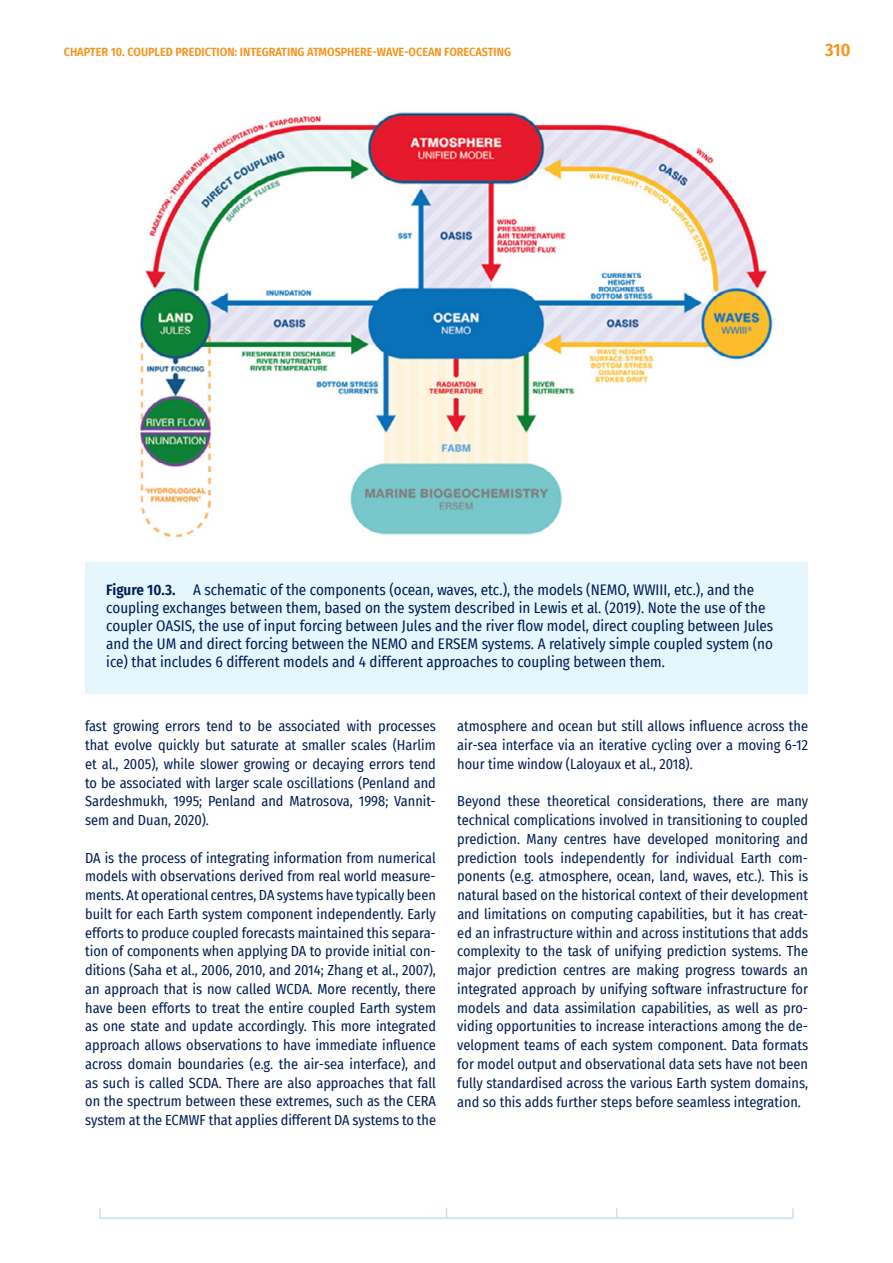
<style>
.page{position:relative;width:893px;height:1263px;background:#fff}
.page>*{position:absolute;margin:0;border:0;box-sizing:border-box;transform-origin:0 0}
.t1{font:600 18px "Fira Sans Condensed";color:#f7941d}
.t2{font:15px/18px "Fira Sans Condensed";color:#001c54}
.t3{font:14.25px/18.8px "Fira Sans Condensed";color:#001c54;text-align:justify}
.t4{font:600 12px "Fira Sans Condensed";color:#f7941d}
.s1{font-weight:600}
</style>
<div class="page">
<hr style="left:99px;top:1217px;width:695px;height:2px;background:#3aa3d2">
<svg style="left:99px;top:1208px;width:2px;height:9px"></svg>
<svg style="left:792px;top:1208px;width:2px;height:9px"></svg>
<svg style="left:616px;top:1208px;width:2px;height:9px"></svg>
<img style="left:139px;top:112px;width:634px;height:426px">
<div style="left:85px;top:562px;width:723px;height:132px;background:#e5f6fd"></div>
<p class="t4" style="left:64px;top:42px;width:449px">CHAPTER 10. COUPLED PREDICTION: INTEGRATING ATMOSPHERE-WAVE-OCEAN FORECASTING</p>
<p class="t1" style="left:825px;top:35px;width:27px">310</p>
<p class="t2" style="left:106px;top:581px;width:669px"><span class="s1">Figure 10.3.</span> A schematic of the components (ocean, waves, etc.), the models (NEMO, WWIII, etc.), and the coupling exchanges between them, based on the system described in Lewis et al. (2019). Note the use of the coupler OASIS, the use of input forcing between Jules and the river flow model, direct coupling between Jules and the UM and direct forcing between the NEMO and ERSEM systems. A relatively simple coupled system (no ice) that includes 6 different models and 4 different approaches to coupling between them.</p>
<p class="t3" style="left:85px;top:717px;width:352px">fast growing errors tend to be associated with processes that evolve quickly but saturate at smaller scales (Harlim et al., 2005), while slower growing or decaying errors tend to be associated with larger scale oscillations (Penland and Sardeshmukh, 1995; Penland and Matrosova, 1998; Vannit&shy;sem and Duan, 2020).</p>
<p class="t3" style="left:85px;top:848px;width:352px">DA is the process of integrating information from numerical models with observations derived from real world measure&shy;ments. At operational centres, DA systems have typically been built for each Earth system component independently. Early efforts to produce coupled forecasts maintained this separa&shy;tion of components when applying DA to provide initial con&shy;ditions (Saha et al., 2006, 2010, and 2014; Zhang et al., 2007), an approach that is now called WCDA. More recently, there have been efforts to treat the entire coupled Earth system as one state and update accordingly. This more integrated approach allows observations to have immediate influence across domain boundaries (e.g. the air-sea interface), and as such is called SCDA. There are also approaches that fall on the spectrum between these extremes, such as the CERA system at the ECMWF that applies different DA systems to the</p>
<p class="t3" style="left:457px;top:717px;width:352px">atmosphere and ocean but still allows influence across the air-sea interface via an iterative cycling over a moving 6-12 hour time window (Laloyaux et al., 2018).</p>
<p class="t3" style="left:457px;top:792px;width:352px">Beyond these theoretical considerations, there are many technical complications involved in transitioning to coupled prediction. Many centres have developed monitoring and prediction tools independently for individual Earth com&shy;ponents (e.g. atmosphere, ocean, land, waves, etc.). This is natural based on the historical context of their development and limitations on computing capabilities, but it has creat&shy;ed an infrastructure within and across institutions that adds complexity to the task of unifying prediction systems. The major prediction centres are making progress towards an integrated approach by unifying software infrastructure for models and data assimilation capabilities, as well as pro&shy;viding opportunities to increase interactions among the de&shy;velopment teams of each system component. Data formats for model output and observational data sets have not been fully standardised across the various Earth system domains, and so this adds further steps before seamless integration.</p>
</div>
